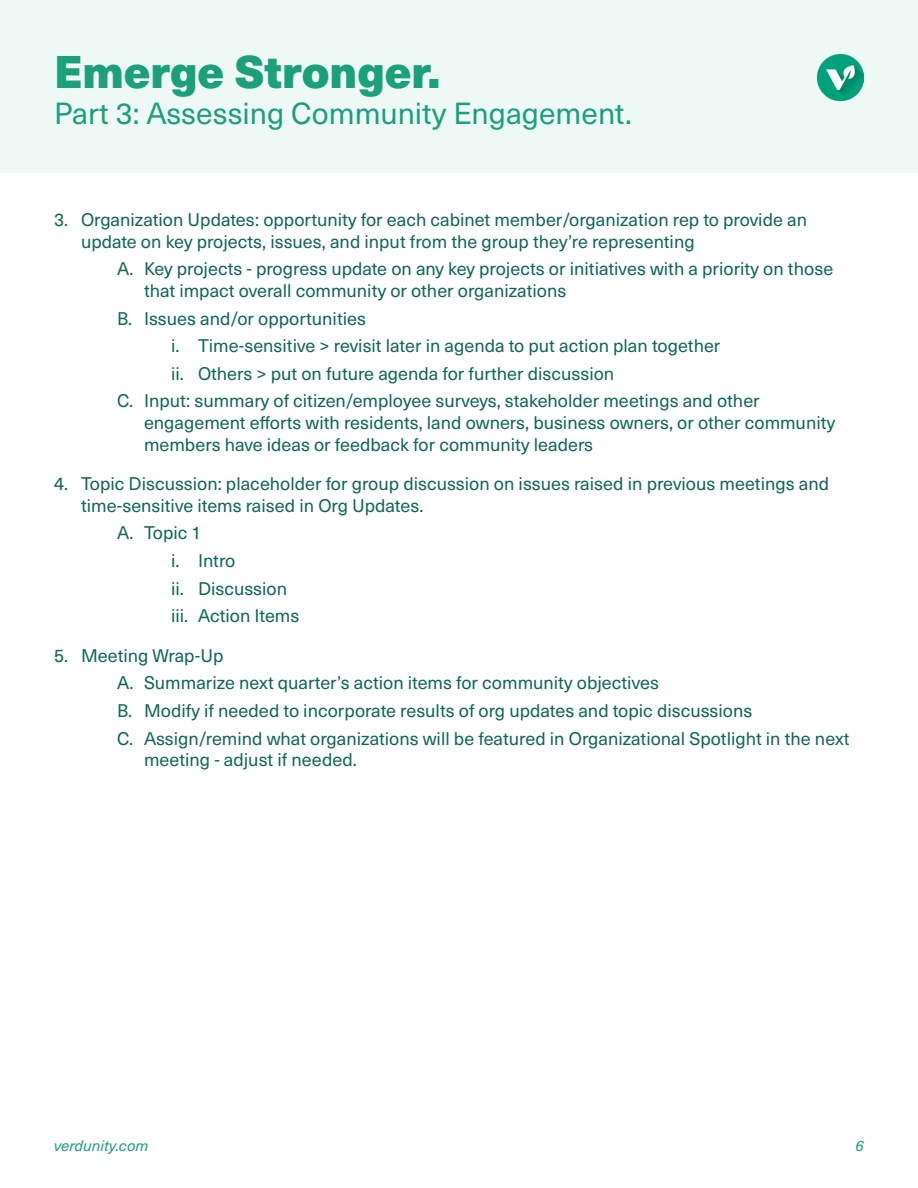
<style>
.page{position:relative;width:918px;height:1188px;background:#fff}
.page>*{position:absolute;margin:0;border:0;box-sizing:border-box;transform-origin:0 0}
.t1{font:900 45px "Neue Haas Unica W1 G";color:#1ba07a}
.t2{font:30px "Neue Haas Unica W1 G";color:#1ba07a}
.t3{font:18px/21.6px "Neue Haas Unica W1 G";color:#0f6853}
.t4{font:italic 15px "Neue Haas Unica W1 G";color:#1ba07a}
</style>
<div class="page">
<div style="left:0;top:0;width:918px;height:173px;background:#eef8f5"></div>
<img style="left:817px;top:54px;width:47px;height:47px">
<h1 class="t1" style="left:54px;top:37px;width:388px">Emerge Stronger.</h1>
<h2 class="t2" style="left:54px;top:92px;width:579px">Part 3: Assessing Community Engagement.</h2>
<p class="t3" style="left:81px;top:208px;width:728px;text-indent:-27px">3. Organization Updates: opportunity for each cabinet member/organization rep to provide an update on key projects, issues, and input from the group they’re representing</p>
<p class="t3" style="left:144px;top:257px;width:691px;text-indent:-27px">A. Key projects - progress update on any key projects or initiatives with a priority on those that impact overall community or other organizations</p>
<p class="t3" style="left:117px;top:306px;width:251px">B. Issues and/or opportunities</p>
<p class="t3" style="left:171px;top:334px;width:551px">i. Time-sensitive &gt; revisit later in agenda to put action plan together</p>
<p class="t3" style="left:171px;top:362px;width:445px">ii. Others &gt; put on future agenda for further discussion</p>
<p class="t3" style="left:144px;top:389px;width:693px;text-indent:-27px">C. Input: summary of citizen/employee surveys, stakeholder meetings and other engagement efforts with residents, land owners, business owners, or other community members have ideas or feedback for community leaders</p>
<p class="t3" style="left:81px;top:472px;width:750px;text-indent:-27px">4. Topic Discussion: placeholder for group discussion on issues raised in previous meetings and time-sensitive items raised in Org Updates.</p>
<p class="t3" style="left:117px;top:521px;width:86px">A. Topic 1</p>
<p class="t3" style="left:171px;top:549px;width:66px">i. Intro</p>
<p class="t3" style="left:171px;top:576px;width:118px">ii. Discussion</p>
<p class="t3" style="left:171px;top:604px;width:130px">iii. Action Items</p>
<p class="t3" style="left:54px;top:644px;width:171px">5. Meeting Wrap-Up</p>
<p class="t3" style="left:117px;top:671px;width:544px">A. Summarize next quarter’s action items for community objectives</p>
<p class="t3" style="left:117px;top:699px;width:637px">B. Modify if needed to incorporate results of org updates and topic discussions</p>
<p class="t3" style="left:144px;top:726px;width:707px;text-indent:-27px">C. Assign/remind what organizations will be featured in Organizational Spotlight in the next meeting - adjust if needed.</p>
<p class="t4" style="left:54px;top:1135px;width:96px">verdunity.com</p>
<p class="t4" style="left:856px;top:1135px;width:10px">6</p>
</div>
